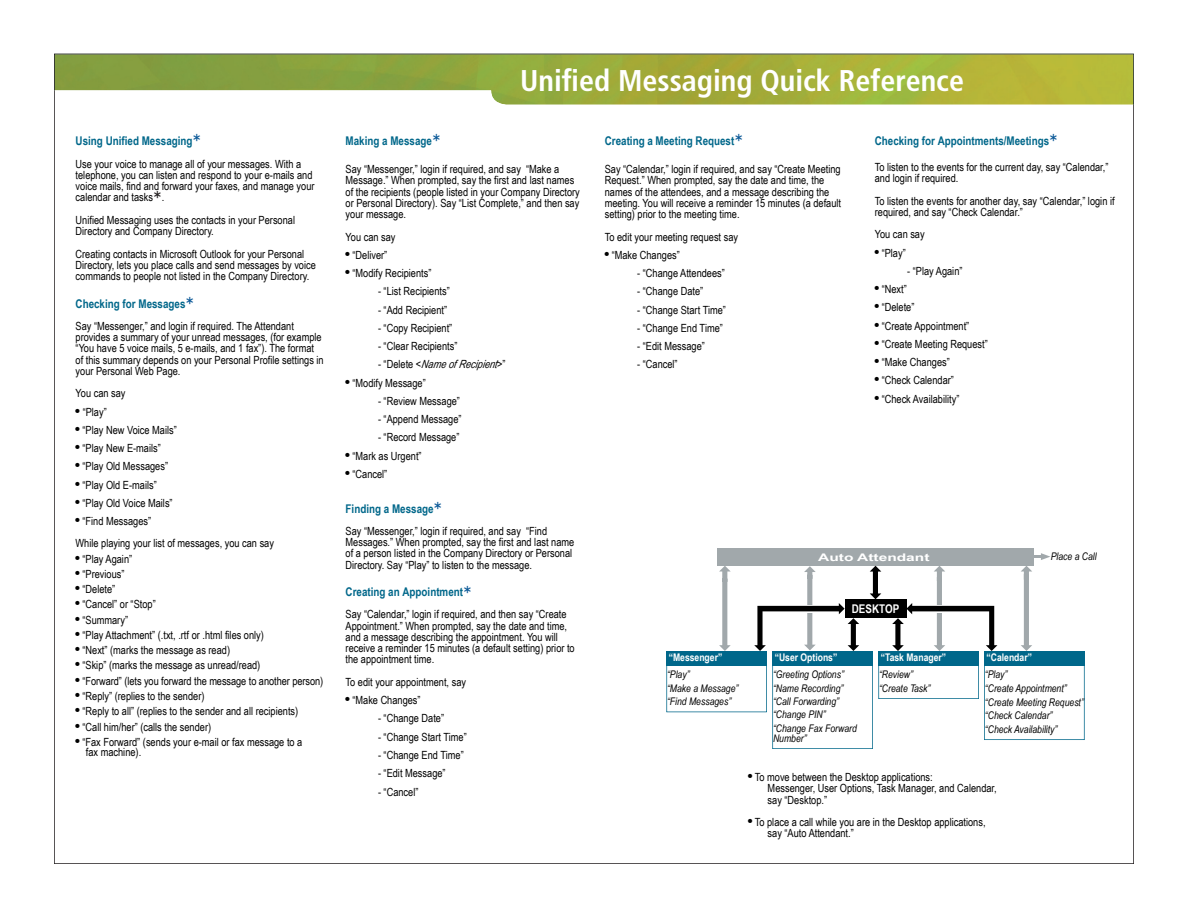
<style>
.page{position:relative;width:1188px;height:918px;background:#fff}
.page>*{position:absolute;margin:0;border:0;box-sizing:border-box;transform-origin:0 0}
.t1{font:700 condensed 30px "Frutiger";color:#fff}
.t2{font:700 12px "Arial Narrow";color:#00678a}
.t3{font:700 12px "Arial Narrow";color:#fff}
.t4{font:11.25px/11.2px "Arial Narrow";color:#000}
.t5{font:italic 10.65px/13.6px "Arial Narrow";color:#000}
.t6{font:italic 10.5px/13.5px "Arial Narrow";color:#000}
.t7{font:700 10.5px "Arial Narrow";color:#fff}
.t8{font:700 10.5px "Arial Narrow";color:#fff;scale:1.8 1}
.s1{font-family:"Futura BT";font-weight:400;font-size:21px;color:#0a5897}
.s2{font-family:"Futura BT";font-size:21px;color:#231f20}
.s3{font-style:italic}
</style>
<div class="page">
<img style="left:54px;top:54px;width:1080px;height:51px">
<div style="left:717px;top:548px;width:317px;height:18px;background:#a1a8ab"></div>
<div style="left:845px;top:599px;width:61px;height:19px;background:#000"></div>
<svg style="left:719px;top:566px;width:12px;height:85px"></svg>
<svg style="left:1021px;top:566px;width:11px;height:85px"></svg>
<svg style="left:870px;top:566px;width:11px;height:33px"></svg>
<hr style="left:984px;top:654px;width:1px;height:86px;background:#00678a">
<hr style="left:985px;top:739px;width:99px;height:1px;background:#00678a">
<hr style="left:1084px;top:654px;width:1px;height:86px;background:#00678a">
<div style="left:984px;top:651px;width:101px;height:14px;background:#00678a"></div>
<hr style="left:878px;top:654px;width:1px;height:45px;background:#00678a">
<hr style="left:879px;top:698px;width:99px;height:1px;background:#00678a">
<hr style="left:978px;top:654px;width:1px;height:45px;background:#00678a">
<div style="left:878px;top:651px;width:101px;height:14px;background:#00678a"></div>
<hr style="left:666px;top:654px;width:1px;height:58px;background:#00678a">
<hr style="left:667px;top:712px;width:99px;height:1px;background:#00678a">
<hr style="left:766px;top:654px;width:1px;height:58px;background:#00678a">
<div style="left:666px;top:651px;width:101px;height:14px;background:#00678a"></div>
<hr style="left:772px;top:654px;width:1px;height:95px;background:#00678a">
<hr style="left:773px;top:748px;width:99px;height:1px;background:#00678a">
<hr style="left:872px;top:654px;width:1px;height:95px;background:#00678a">
<div style="left:772px;top:651px;width:101px;height:14px;background:#00678a"></div>
<svg style="left:1034px;top:553px;width:16px;height:7px"></svg>
<svg style="left:892px;top:566px;width:105px;height:85px"></svg>
<svg style="left:754px;top:566px;width:105px;height:85px"></svg>
<p class="t2" style="left:76px;top:134px;width:127px">Using Unified Messaging<span class="s1">*</span></p>
<p class="t4" style="left:76px;top:158px;width:240px">Use your voice to manage all of your messages. With a telephone, you can listen and respond to your e-mails and voice mails, find and forward your faxes, and manage your calendar and tasks<span class="s2">*</span>.</p>
<p class="t4" style="left:76px;top:214px;width:221px">Unified Messaging uses the contacts in your Personal<br>Directory and Company Directory.</p>
<p class="t4" style="left:76px;top:248px;width:242px">Creating contacts in Microsoft Outlook for your Personal<br>Directory, lets you place calls and send messages by voice commands to people not listed in the Company Directory.</p>
<p class="t2" style="left:76px;top:297px;width:120px">Checking for Messages<span class="s1">*</span></p>
<p class="t4" style="left:76px;top:320px;width:250px">Say “Messenger,” and login if required. The Attendant provides a summary of your unread messages, (for example “You have 5 voice mails, 5 e-mails, and 1 fax”). The format of this summary depends on your Personal Profile settings in your Personal Web Page.</p>
<p class="t4" style="left:82px;top:384px;width:96px;line-height:18.3px;text-indent:-7px">You can say<br>“Play”<br>“Play New Voice Mails” “Play New E-mails” “Play Old Messages” “Play Old E-mails” “Play Old Voice Mails” “Find Messages”</p>
<p class="t4" style="left:82px;top:536px;width:242px;line-height:15.3px;text-indent:-7px">While playing your list of messages, you can say<br>“Play Again”<br>“Previous”<br>“Delete”<br>“Cancel” or “Stop”<br>“Summary”<br>“Play Attachment” (.txt, .rtf or .html files only)<br>“Next” (marks the message as read)<br>“Skip” (marks the message as unread/read)<br>“Forward” (lets you forward the message to another person) “Reply” (replies to the sender)<br>“Reply to all” (replies to the sender and all recipients)<br>“Call him/her” (calls the sender)<br>“Fax Forward” (sends your e-mail or fax message to a</p>
<p class="t4" style="left:86px;top:747px;width:57px">fax machine).</p>
<h1 class="t1" style="left:520px;top:63px;width:445px">Unified Messaging Quick Reference</h1>
<p class="t2" style="left:346px;top:134px;width:97px">Making a Message<span class="s1">*</span></p>
<p class="t4" style="left:346px;top:163px;width:236px">Say “Messenger,” login if required, and say “Make a Message.” When prompted, say the first and last names of the recipients (people listed in your Company Directory or Personal Directory). Say “List Complete,” and then say your message.</p>
<p class="t4" style="left:352px;top:227px;width:80px;line-height:18.3px;text-indent:-7px">You can say “Deliver”<br>“Modify Recipients”</p>
<p class="t4" style="left:378px;top:286px;width:73px">- “List Recipients”</p>
<p class="t4" style="left:378px;top:304px;width:71px">- “Add Recipient”</p>
<p class="t4" style="left:378px;top:322px;width:76px">- “Copy Recipient”</p>
<p class="t4" style="left:378px;top:340px;width:81px">- “Clear Recipients”</p>
<p class="t4" style="left:352px;top:355px;width:155px;line-height:18.3px;text-indent:26px">- “Delete &lt;<span class="s3">Name of Recipient</span>&gt;” “Modify Message”</p>
<p class="t4" style="left:378px;top:395px;width:84px">- “Review Message”</p>
<p class="t4" style="left:378px;top:414px;width:85px">- “Append Message”</p>
<p class="t4" style="left:352px;top:428px;width:109px;line-height:18.3px;text-indent:26px">- “Record Message” “Mark as Urgent”<br>“Cancel”</p>
<p class="t2" style="left:346px;top:502px;width:98px">Finding a Message<span class="s1">*</span></p>
<p class="t4" style="left:346px;top:525px;width:230px">Say “Messenger,” login if required, and say “Find Messages.” When prompted, say the first and last name of a person listed in the Company Directory or Personal Directory. Say “Play” to listen to the message.</p>
<p class="t2" style="left:346px;top:585px;width:128px">Creating an Appointment<span class="s1">*</span></p>
<p class="t4" style="left:346px;top:609px;width:231px">Say “Calendar,” login if required, and then say “Create Appointment.” When prompted, say the date and time, and a message describing the appointment. You will receive a reminder 15 minutes (a default setting) prior to the appointment time.</p>
<p class="t4" style="left:352px;top:673px;width:115px;line-height:18.3px;text-indent:-7px">To edit your appointment, say “Make Changes”</p>
<p class="t4" style="left:378px;top:713px;width:68px">- “Change Date”</p>
<p class="t4" style="left:378px;top:731px;width:90px">- “Change Start Time”</p>
<p class="t4" style="left:378px;top:749px;width:87px">- “Change End Time”</p>
<p class="t4" style="left:378px;top:768px;width:69px">- “Edit Message”</p>
<p class="t4" style="left:378px;top:786px;width:42px">- “Cancel”</p>
<p class="t2" style="left:605px;top:134px;width:140px">Creating a Meeting Request<span class="s1">*</span></p>
<p class="t4" style="left:605px;top:163px;width:238px">Say “Calendar,” login if required, and say “Create Meeting Request.” When prompted, say the date and time, the names of the attendees, and a message describing the meeting. You will receive a reminder 15 minutes (a default setting) prior to the meeting time.</p>
<p class="t4" style="left:612px;top:227px;width:128px;line-height:18.3px;text-indent:-7px">To edit your meeting request say “Make Changes”</p>
<p class="t4" style="left:637px;top:267px;width:89px">- “Change Attendees”</p>
<p class="t4" style="left:637px;top:286px;width:68px">- “Change Date”</p>
<p class="t4" style="left:637px;top:304px;width:90px">- “Change Start Time”</p>
<p class="t4" style="left:637px;top:322px;width:87px">- “Change End Time”</p>
<p class="t4" style="left:637px;top:340px;width:69px">- “Edit Message”</p>
<p class="t4" style="left:637px;top:359px;width:42px">- “Cancel”</p>
<p class="t2" style="left:875px;top:134px;width:185px">Checking for Appointments/Meetings<span class="s1">*</span></p>
<p class="t4" style="left:875px;top:161px;width:235px">To listen to the events for the current day, say “Calendar,” and login if required.</p>
<p class="t4" style="left:875px;top:195px;width:241px">To listen the events for another day, say “Calendar,” login if required, and say “Check Calendar.”</p>
<p class="t4" style="left:882px;top:225px;width:45px;line-height:18.3px;text-indent:-7px">You can say “Play”</p>
<p class="t4" style="left:907px;top:265px;width:57px">- “Play Again”</p>
<p class="t4" style="left:882px;top:280px;width:108px;line-height:18.3px">“Next”<br>“Delete”<br>“Create Appointment” “Create Meeting Request” “Make Changes”<br>“Check Calendar”<br>“Check Availability”</p>
<p class="t8" style="left:818px;top:551px;width:63px">Auto Attendant</p>
<p class="t6" style="left:1051px;top:550px;width:47px">Place a Call</p>
<p class="t3" style="left:852px;top:602px;width:49px">DESKTOP</p>
<p class="t7" style="left:669px;top:651px;width:55px">“Messenger”</p>
<p class="t6" style="left:667px;top:668px;width:73px">“Play”<br>“Make a Message” “Find Messages”</p>
<p class="t7" style="left:775px;top:651px;width:64px">“User Options”</p>
<p class="t6" style="left:773px;top:668px;width:85px">“Greeting Options” “Name Recording” “Call Forwarding” “Change PIN” “Change Fax Forward</p>
<p class="t6" style="left:773px;top:732px;width:35px">Number”</p>
<p class="t7" style="left:881px;top:651px;width:67px">“Task Manager”</p>
<p class="t6" style="left:879px;top:668px;width:53px">“Review” “Create Task”</p>
<p class="t7" style="left:987px;top:651px;width:47px">“Calendar”</p>
<p class="t5" style="left:985px;top:668px;width:100px">“Play”<br>“Create Appointment” “Create Meeting Request” “Check Calendar”<br>“Check Availability”</p>
<p class="t4" style="left:768px;top:772px;width:231px;text-indent:-13px">To move between the Desktop applications:<br>Messenger, User Options, Task Manager, and Calendar, say “Desktop.”</p>
<p class="t4" style="left:768px;top:816px;width:219px;text-indent:-13px">To place a call while you are in the Desktop applications, say “Auto Attendant.”</p>
</div>
